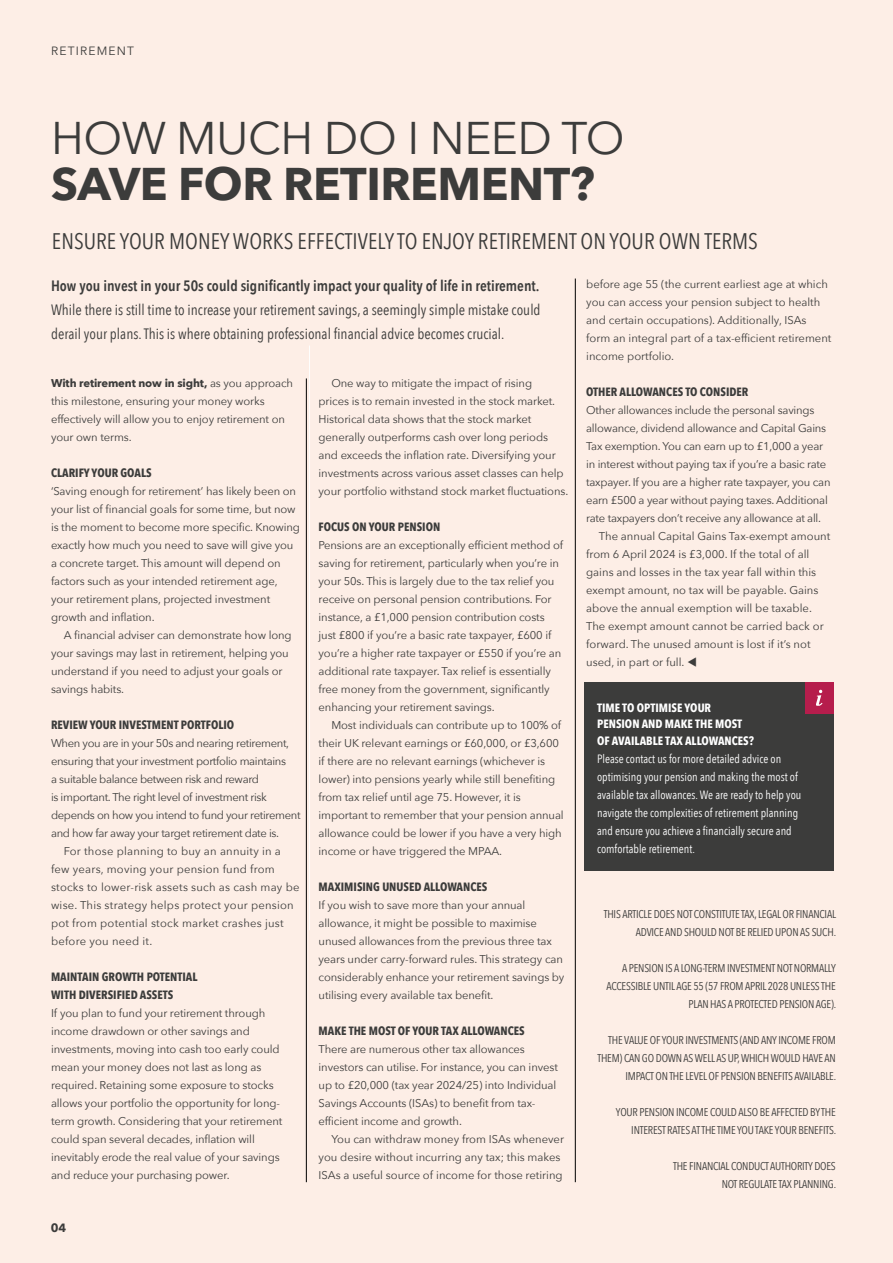
<style>
.page{position:relative;width:893px;height:1263px;background:#fdeee6}
.page>*{position:absolute;margin:0;border:0;box-sizing:border-box;transform-origin:0 0}
.t1{font:700 45.75px "Avenir Next";letter-spacing:-.01em;color:#3c3c3b}
.t2{font:45.75px "Avenir Next";letter-spacing:-.01em;color:#3c3c3b}
.t3{font:22.5px "Avenir Next Condensed";color:#3c3c3b}
.t4{font:15px/24px "Avenir Next Condensed";color:#3c3c3b}
.t5{font:600 15px "Avenir Next Condensed";color:#3c3c3b}
.t6{font:12px/18px "Avenir Next Condensed";color:#fff}
.t7{font:700 12px/18px "Avenir Next Condensed";color:#3c3c3b}
.t8{font:700 12px/16.5px "Avenir Next Condensed";color:#fff}
.t9{font:12px "Avenir Next";letter-spacing:.1em;color:#3c3c3b}
.t10{font:700 12px "Avenir Next";color:#3c3c3b}
.t11{font:11.25px/18px "Avenir Next";letter-spacing:-.01em;color:#3c3c3b}
.t12{font:11.25px/18px "Avenir Next Condensed";letter-spacing:-.02em;color:#3c3c3b;text-align:right}
.t13{font:11.25px "Avenir Next";letter-spacing:-.03em;color:#3c3c3b}
.t14{font:11.25px "Avenir Next";letter-spacing:.02em;color:#3c3c3b}
.s1{font-weight:700}
</style>
<div class="page">
<hr style="left:575px;top:279px;width:1px;height:903px;background:#000">
<hr style="left:306px;top:378px;width:1px;height:804px;background:#000">
<div style="left:584px;top:682px;width:249px;height:189px;background:#3c3c3b"></div>
<div style="left:805px;top:682px;width:28px;height:31px;background:#b61d4c"></div>
<svg style="left:816px;top:690px;width:6px;height:16px"></svg>
<hr style="left:309px;top:345px;width:1px;height:585px;background:#fff">
<p class="t9" style="left:51px;top:40px;width:85px">RETIREMENT</p>
<h1 class="t2" style="left:51px;top:100px;width:575px">HOW MUCH DO I NEED TO</h1>
<h1 class="t1" style="left:51px;top:144px;width:545px">SAVE FOR RETIREMENT?</h1>
<h2 class="t3" style="left:52px;top:221px;width:707px">ENSURE YOUR MONEY WORKS EFFECTIVELY TO ENJOY RETIREMENT ON YOUR OWN TERMS</h2>
<h3 class="t5" style="left:51px;top:273px;width:490px">How you invest in your 50s could significantly impact your quality of life in retirement.</h3>
<h3 class="t4" style="left:51px;top:297px;width:491px">While there is still time to increase your retirement savings, a seemingly simple mistake could derail your plans. This is where obtaining professional financial advice becomes crucial.</h3>
<p class="t11" style="left:51px;top:374px;width:244px"><span class="s1">With retirement now in sight,</span> as you approach this milestone, ensuring your money works effectively will allow you to enjoy retirement on your own terms.</p>
<p class="t7" style="left:51px;top:464px;width:102px">CLARIFY YOUR GOALS</p>
<p class="t11" style="left:51px;top:482px;width:251px">‘Saving enough for retirement’ has likely been on your list of financial goals for some time, but now is the moment to become more specific. Knowing exactly how much you need to save will give you a concrete target. This amount will depend on factors such as your intended retirement age, your retirement plans, projected investment growth and inflation.</p>
<p class="t11" style="left:51px;top:626px;width:242px;text-indent:13px">A financial adviser can demonstrate how long your savings may last in retirement, helping you understand if you need to adjust your goals or savings habits.</p>
<p class="t7" style="left:51px;top:716px;width:185px">REVIEW YOUR INVESTMENT PORTFOLIO</p>
<p class="t13" style="left:51px;top:734px;width:240px">When you are in your 50s and nearing retirement,</p>
<p class="t13" style="left:51px;top:752px;width:237px">ensuring that your investment portfolio maintains</p>
<p class="t13" style="left:51px;top:770px;width:209px">a suitable balance between risk and reward</p>
<p class="t13" style="left:51px;top:788px;width:217px">is important. The right level of investment risk</p>
<p class="t13" style="left:51px;top:806px;width:251px">depends on how you intend to fund your retirement</p>
<p class="t13" style="left:51px;top:824px;width:230px">and how far away your target retirement date is.</p>
<p class="t14" style="left:64px;top:842px;width:219px">For those planning to buy an annuity in a</p>
<p class="t14" style="left:51px;top:860px;width:225px">few years, moving your pension fund from</p>
<p class="t14" style="left:51px;top:878px;width:250px">stocks to lower-risk assets such as cash may be</p>
<p class="t14" style="left:51px;top:896px;width:244px">wise. This strategy helps protect your pension</p>
<p class="t14" style="left:51px;top:914px;width:234px">pot from potential stock market crashes just</p>
<p class="t14" style="left:51px;top:932px;width:103px">before you need it.</p>
<p class="t7" style="left:51px;top:968px;width:148px">MAINTAIN GROWTH POTENTIAL<br>WITH DIVERSIFIED ASSETS</p>
<p class="t11" style="left:51px;top:1004px;width:233px">If you plan to fund your retirement through income drawdown or other savings and investments, moving into cash too early could mean your money does not last as long as required. Retaining some exposure to stocks allows your portfolio the opportunity for long&shy;term growth. Considering that your retirement could span several decades, inflation will inevitably erode the real value of your savings and reduce your purchasing power.</p>
<p class="t11" style="left:586px;top:275px;width:247px">before age 55 (the current earliest age at which you can access your pension subject to health and certain occupations). Additionally, ISAs form an integral part of a tax-efficient retirement income portfolio.</p>
<p class="t7" style="left:586px;top:383px;width:164px">OTHER ALLOWANCES TO CONSIDER</p>
<p class="t11" style="left:586px;top:401px;width:230px">Other allowances include the personal savings</p>
<p class="t11" style="left:586px;top:419px;width:242px">allowance, dividend allowance and Capital Gains</p>
<p class="t11" style="left:586px;top:437px;width:239px">Tax exemption. You can earn up to £1,000 a year</p>
<p class="t11" style="left:586px;top:455px;width:242px">in interest without paying tax if you’re a basic rate</p>
<p class="t11" style="left:586px;top:473px;width:246px">taxpayer. If you are a higher rate taxpayer, you can</p>
<p class="t11" style="left:586px;top:491px;width:243px">earn £500 a year without paying taxes. Additional</p>
<p class="t11" style="left:586px;top:509px;width:236px">rate taxpayers don’t receive any allowance at all.</p>
<p class="t11" style="left:599px;top:527px;width:233px">The annual Capital Gains Tax-exempt amount</p>
<p class="t11" style="left:586px;top:545px;width:225px">from 6 April 2024 is £3,000. If the total of all</p>
<p class="t11" style="left:586px;top:563px;width:232px">gains and losses in the tax year fall within this</p>
<p class="t11" style="left:586px;top:581px;width:234px">exempt amount, no tax will be payable. Gains</p>
<p class="t11" style="left:586px;top:599px;width:227px">above the annual exemption will be taxable.</p>
<p class="t11" style="left:586px;top:617px;width:239px">The exempt amount cannot be carried back or</p>
<p class="t11" style="left:586px;top:635px;width:226px">forward. The unused amount is lost if it’s not</p>
<p class="t11" style="left:586px;top:653px;width:112px">used, in part or full. ▼</p>
<p class="t11" style="left:319px;top:374px;width:251px;text-indent:13px">One way to mitigate the impact of rising<br>prices is to remain invested in the stock market.<br>Historical data shows that the stock market generally outperforms cash over long periods and exceeds the inflation rate. Diversifying your investments across various asset classes can help your portfolio withstand stock market fluctuations.</p>
<p class="t7" style="left:319px;top:518px;width:123px">FOCUS ON YOUR PENSION</p>
<p class="t11" style="left:319px;top:536px;width:246px">Pensions are an exceptionally efficient method of saving for retirement, particularly when you’re in your 50s. This is largely due to the tax relief you receive on personal pension contributions. For instance, a £1,000 pension contribution costs just £800 if you’re a basic rate taxpayer, £600 if you’re a higher rate taxpayer or £550 if you’re an additional rate taxpayer. Tax relief is essentially free money from the government, significantly enhancing your retirement savings.</p>
<p class="t11" style="left:319px;top:716px;width:247px;text-indent:13px">Most individuals can contribute up to 100% of their UK relevant earnings or £60,000, or £3,600 if there are no relevant earnings (whichever is lower) into pensions yearly while still benefiting from tax relief until age 75. However, it is important to remember that your pension annual allowance could be lower if you have a very high income or have triggered the MPAA.</p>
<p class="t7" style="left:319px;top:878px;width:170px">MAXIMISING UNUSED ALLOWANCES</p>
<p class="t11" style="left:319px;top:896px;width:247px">If you wish to save more than your annual allowance, it might be possible to maximise unused allowances from the previous three tax years under carry-forward rules. This strategy can considerably enhance your retirement savings by utilising every available tax benefit.</p>
<p class="t7" style="left:319px;top:1022px;width:208px">MAKE THE MOST OF YOUR TAX ALLOWANCES</p>
<p class="t11" style="left:319px;top:1040px;width:241px">There are numerous other tax allowances investors can utilise. For instance, you can invest up to £20,000 (tax year 2024/25) into Individual Savings Accounts (ISAs) to benefit from tax&shy;efficient income and growth.</p>
<p class="t11" style="left:319px;top:1130px;width:247px;text-indent:13px">You can withdraw money from ISAs whenever you desire without incurring any tax; this makes<br>ISAs a useful source of income for those retiring</p>
<p class="t8" style="left:597px;top:699px;width:158px">TIME TO OPTIMISE YOUR<br>PENSION AND MAKE THE MOST<br>OF AVAILABLE TAX ALLOWANCES?</p>
<p class="t6" style="left:597px;top:749px;width:206px">Please contact us for more detailed advice on optimising your pension and making the most of available tax allowances. We are ready to help you navigate the complexities of retirement planning and ensure you achieve a financially secure and comfortable retirement.</p>
<p class="t12" style="left:604px;top:905px;width:234px">THIS ARTICLE DOES NOT CONSTITUTE TAX, LEGAL OR FINANCIAL<br>ADVICE AND SHOULD NOT BE RELIED UPON AS SUCH.</p>
<p class="t12" style="left:606px;top:959px;width:231px">A PENSION IS A LONG-TERM INVESTMENT NOT NORMALLY<br>ACCESSIBLE UNTIL AGE 55 (57 FROM APRIL 2028 UNLESS THE<br>PLAN HAS A PROTECTED PENSION AGE).</p>
<p class="t12" style="left:597px;top:1031px;width:240px">THE VALUE OF YOUR INVESTMENTS (AND ANY INCOME FROM<br>THEM) CAN GO DOWN AS WELL AS UP, WHICH WOULD HAVE AN<br>IMPACT ON THE LEVEL OF PENSION BENEFITS AVAILABLE.</p>
<p class="t12" style="left:616px;top:1103px;width:222px">YOUR PENSION INCOME COULD ALSO BE AFFECTED BY THE<br>INTEREST RATES AT THE TIME YOU TAKE YOUR BENEFITS.</p>
<p class="t12" style="left:673px;top:1157px;width:164px">THE FINANCIAL CONDUCT AUTHORITY DOES<br>NOT REGULATE TAX PLANNING.</p>
<p class="t10" style="left:51px;top:1218px;width:17px">04</p>
</div>
